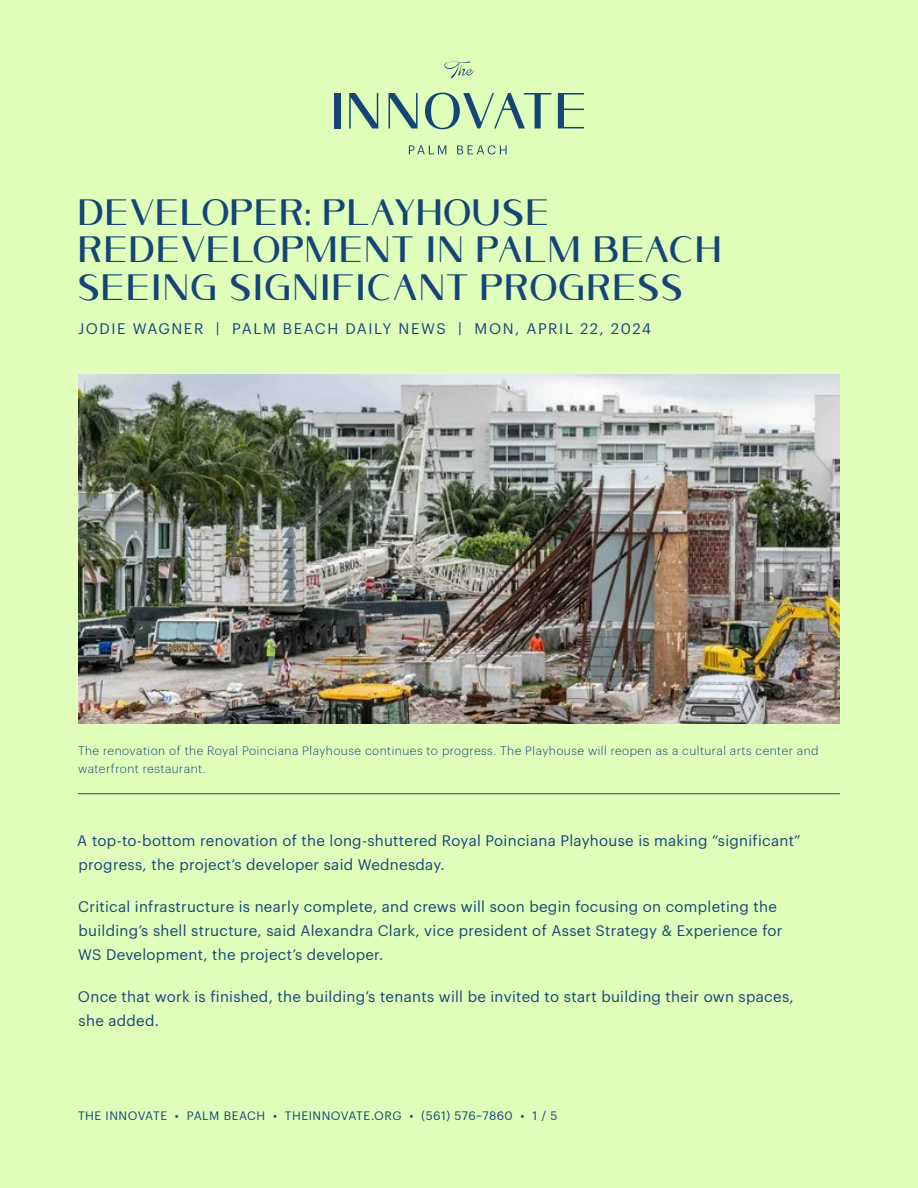
<style>
.page{position:relative;width:918px;height:1188px;background:#e0ffba}
.page>*{position:absolute;margin:0;border:0;box-sizing:border-box;transform-origin:0 0}
.t1{font:37.5px/37.5px "INNOVATE SLIM";letter-spacing:.05em;color:#154577}
.t2{font:15px/24px "Graphik";letter-spacing:.02em;color:#154577}
.t3{font:15px "Graphik";letter-spacing:.105em;color:#154577}
.t4{font:300 12px/18px "Graphik";letter-spacing:.04em;color:#154577}
.t5{font:12px "Graphik";letter-spacing:.045em;color:#154577}
</style>
<div class="page">
<svg style="left:409px;top:145px;width:37px;height:9px"></svg>
<svg style="left:457px;top:145px;width:50px;height:9px"></svg>
<div style="left:334px;top:93px;width:6px;height:35px;background:#154577"></div>
<svg style="left:349px;top:93px;width:29px;height:35px"></svg>
<svg style="left:389px;top:93px;width:29px;height:35px"></svg>
<svg style="left:425px;top:93px;width:126px;height:36px"></svg>
<svg style="left:558px;top:93px;width:26px;height:35px"></svg>
<svg style="left:444px;top:61px;width:30px;height:18px"></svg>
<img style="left:78px;top:374px;width:762px;height:350px">
<hr style="left:78px;top:793px;width:762px;height:1px;background:#154577">
<p class="t1" style="left:78px;top:193px;width:645px">DEVELOPER: PLAYHOUSE<br>REDEVELOPMENT IN PALM BEACH<br>SEEING SIGNIFICANT PROGRESS</p>
<p class="t3" style="left:78px;top:318px;width:575px">JODIE WAGNER | PALM BEACH DAILY NEWS | MON, APRIL 22, 2024</p>
<p class="t4" style="left:78px;top:740px;width:742px">The renovation of the Royal Poinciana Playhouse continues to progress. The Playhouse will reopen as a cultural arts center and waterfront restaurant.</p>
<p class="t2" style="left:77px;top:827px;width:725px">A top-to-bottom renovation of the long-shuttered Royal Poinciana Playhouse is making “significant” progress, the project’s developer said Wednesday.</p>
<p class="t2" style="left:78px;top:893px;width:706px">Critical infrastructure is nearly complete, and crews will soon begin focusing on completing the building’s shell structure, said Alexandra Clark, vice president of Asset Strategy &amp; Experience for<br>WS Development, the project’s developer.</p>
<p class="t2" style="left:78px;top:983px;width:717px">Once that work is finished, the building’s tenants will be invited to start building their own spaces, she added.</p>
<p class="t5" style="left:78px;top:1106px;width:481px">THE INNOVATE • PALM BEACH • THEINNOVATE.ORG • (561) 576–7860 • 1 / 5</p>
</div>
